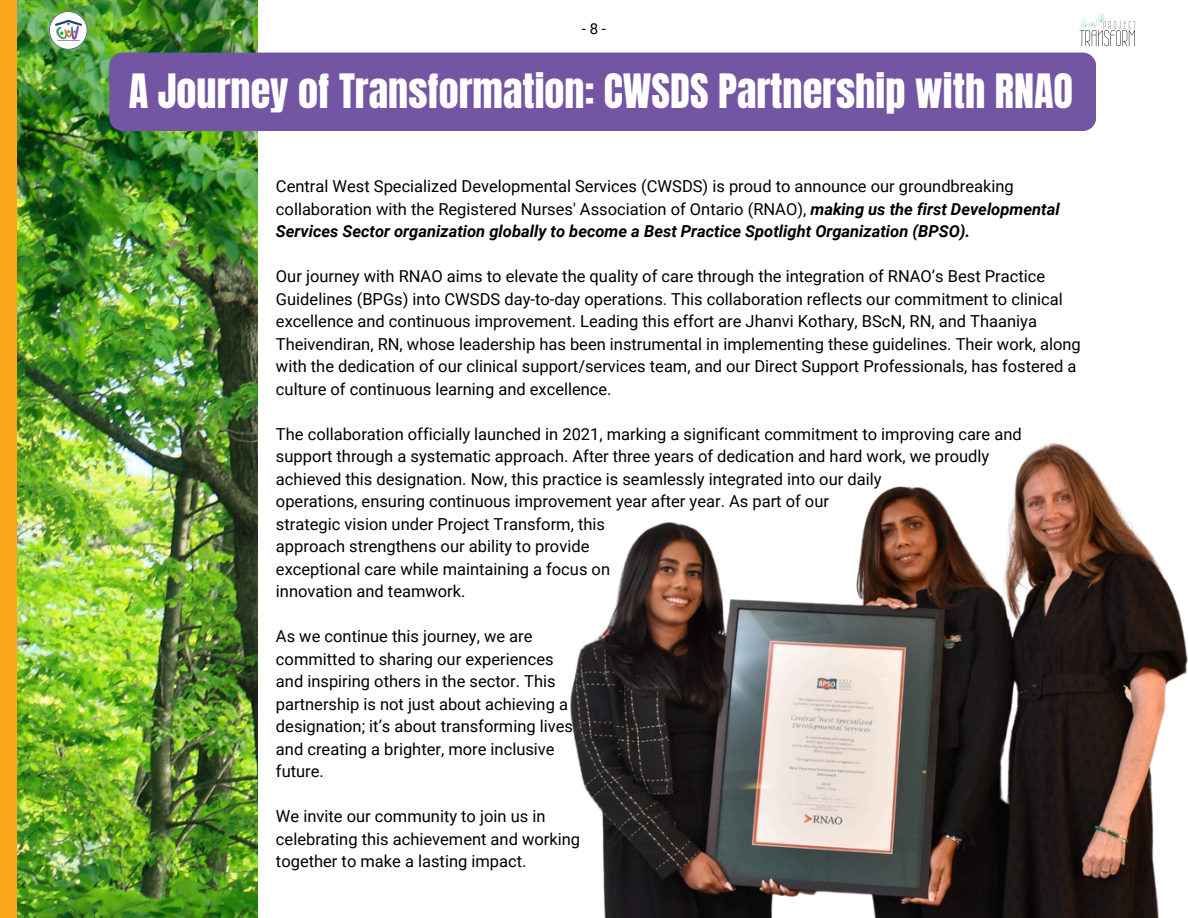
<style>
.page{position:relative;width:1188px;height:918px;background:#fff}
.page>*{position:absolute;margin:0;border:0;box-sizing:border-box;transform-origin:0 0}
.t1{font:40.2px "Anton";color:#fff}
.t2{font:16.5px/22.5px "Roboto";color:#000}
.t3{font:15px "Roboto";color:#000}
.s1{font-weight:700;font-style:italic}
</style>
<div class="page">
<div style="left:0;top:0;width:65px;height:918px;background:#faa819"></div>
<img style="left:18px;top:0;width:239px;height:918px">
<div style="left:109px;top:53px;width:987px;height:78px;background:#7455a3"></div>
<img style="left:570px;top:442px;width:618px;height:476px">
<div style="left:49px;top:11px;width:38px;height:39px;background:#fff;border-radius:50%"></div>
<div style="left:49px;top:11px;width:38px;height:39px;border:1px solid #223b75;border-radius:50%"></div>
<img style="left:55px;top:20px;width:26px;height:21px">
<svg style="left:1080px;top:13px;width:56px;height:33px"></svg>
<p class="t3" style="left:582px;top:20px;width:26px">-8-</p>
<p class="t1" style="left:129px;top:62px;width:946px">A Journey of Transformation: CWSDS Partnership with RNAO</p>
<p class="t2" style="left:276px;top:175px;width:785px">Central West Specialized Developmental Services (CWSDS) is proud to announce our groundbreaking collaboration with the Registered Nurses' Association of Ontario (RNAO), <span class="s1">making us the first Developmental<br>Services Sector organization globally to become a Best Practice Spotlight Organization (BPSO).</span></p>
<p class="t2" style="left:276px;top:265px;width:806px">Our journey with RNAO aims to elevate the quality of care through the integration of RNAO’s Best Practice Guidelines (BPGs) into CWSDS day-to-day operations. This collaboration reflects our commitment to clinical excellence and continuous improvement. Leading this effort are Jhanvi Kothary, BScN, RN, and Thaaniya Theivendiran, RN, whose leadership has been instrumental in implementing these guidelines. Their work, along with the dedication of our clinical support/services team, and our Direct Support Professionals, has fostered a culture of continuous learning and excellence.</p>
<h1 class="t2" style="left:276px;top:423px;width:747px">The collaboration officially launched in 2021, marking a significant commitment to improving care and</h1>
<p class="t2" style="left:276px;top:445px;width:715px">support through a systematic approach. After three years of dedication and hard work, we proudly</p>
<p class="t2" style="left:276px;top:468px;width:607px">achieved this designation. Now, this practice is seamlessly integrated into our daily</p>
<p class="t2" style="left:276px;top:490px;width:555px">operations, ensuring continuous improvement year after year. As part of our</p>
<p class="t2" style="left:276px;top:513px;width:331px">strategic vision under Project Transform, this</p>
<p class="t2" style="left:276px;top:535px;width:315px">approach strengthens our ability to provide</p>
<p class="t2" style="left:276px;top:558px;width:336px">exceptional care while maintaining a focus on</p>
<p class="t2" style="left:276px;top:580px;width:191px">innovation and teamwork.</p>
<p class="t2" style="left:276px;top:625px;width:258px">As we continue this journey, we are</p>
<p class="t2" style="left:276px;top:648px;width:279px">committed to sharing our experiences</p>
<p class="t2" style="left:276px;top:670px;width:281px">and inspiring others in the sector. This</p>
<p class="t2" style="left:276px;top:693px;width:294px">partnership is not just about achieving a</p>
<p class="t2" style="left:276px;top:715px;width:299px">designation; it’s about transforming lives</p>
<p class="t2" style="left:276px;top:738px;width:280px">and creating a brighter, more inclusive</p>
<p class="t2" style="left:276px;top:760px;width:49px">future.</p>
<p class="t2" style="left:276px;top:805px;width:271px">We invite our community to join us in</p>
<p class="t2" style="left:276px;top:828px;width:306px">celebrating this achievement and working</p>
<p class="t2" style="left:276px;top:850px;width:252px">together to make a lasting impact.</p>
</div>
